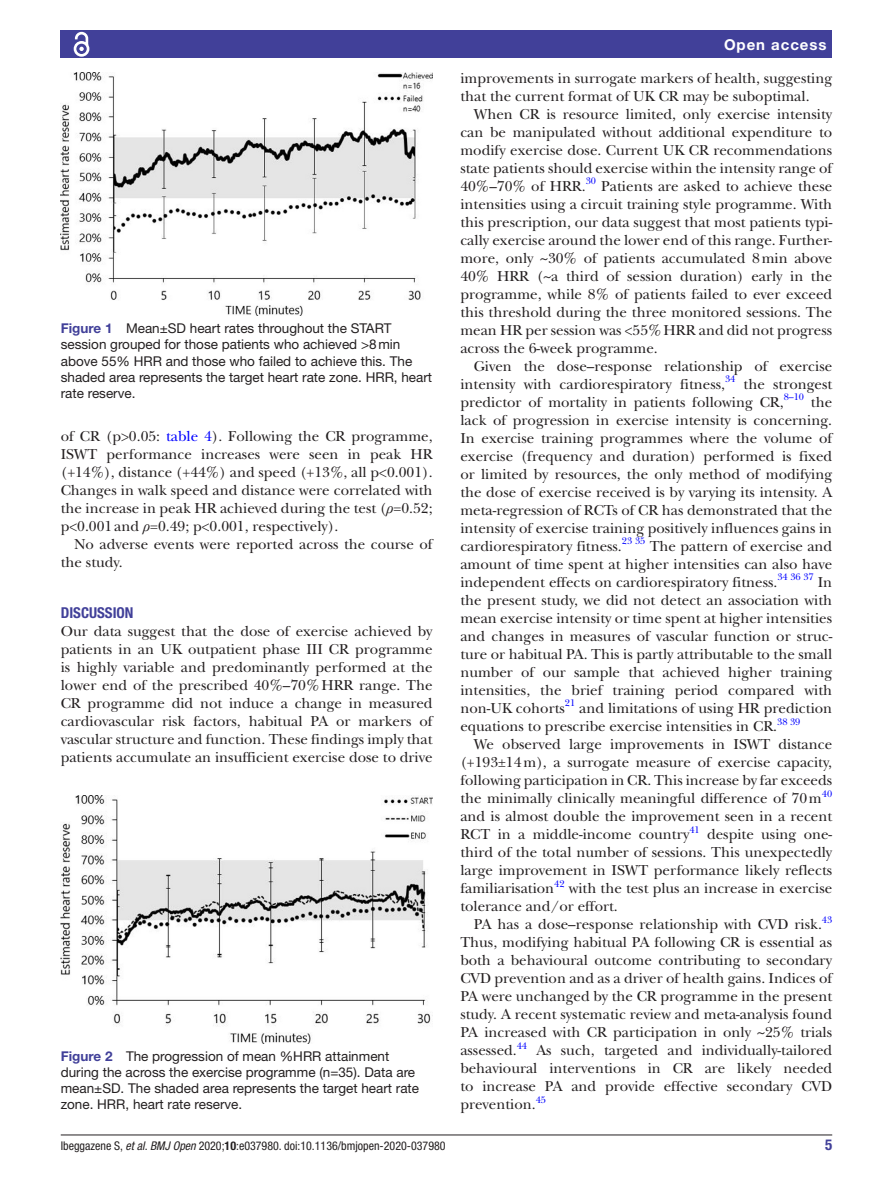
<style>
.page{position:relative;width:893px;height:1191px;background:#fff}
.page>*{position:absolute;margin:0;border:0;box-sizing:border-box;transform-origin:0 0}
.t1{font:15px/18px "New Baskerville";color:#231f20;text-align:justify}
.t2{font:700 condensed 15px "Helvetica Neue LT Std";color:#414099}
.t3{font:700 15px "Helvetica Neue LT Std";letter-spacing:.065em;color:#fff}
.t4{font:13.5px/16.2px "Helvetica Neue LT Std";color:#231f20}
.t5{font:condensed 12px "Helvetica Neue LT Std";color:#231f20}
.t6{font:9.9px "New Baskerville";color:#00f}
.s1{font-weight:700;color:#414099}
.s2{color:#00f}
.s3{font-family:"Times New Roman";font-style:italic}
.s4{font-style:italic}
.s5{font-weight:700}
</style>
<div class="page">
<hr style="left:61px;top:1134px;width:771px;height:1px;background:#231f20">
<div style="left:61px;top:31px;width:771px;height:27px;background:#414099"></div>
<svg style="left:73px;top:31px;width:17px;height:26px"></svg>
<img style="left:61px;top:73px;width:372px;height:242px">
<img style="left:61px;top:795px;width:372px;height:248px">
<p class="t4" style="left:61px;top:320px;width:373px"><span class="s1">Figure 1</span> Mean±SD heart rates throughout the START session grouped for those patients who achieved &gt;8min above 55% HRR and those who failed to achieve this. The shaded area represents the target heart rate zone. HRR, heart rate reserve.</p>
<p class="t1" style="left:61px;top:427px;width:373px">of CR (p&gt;0.05: <span class="s2">table 4</span>). Following the CR programme, ISWT performance increases were seen in peak HR (+14%), distance (+44%) and speed (+13%, all p&lt;0.001).<br>Changes in walk speed and distance were correlated with the increase in peak HR achieved during the test (<span class="s3">ρ</span>=0.52; p&lt;0.001and <span class="s3">ρ</span>=0.49; p&lt;0.001, respectively).</p>
<p class="t1" style="left:61px;top:535px;width:373px;text-indent:14px">No adverse events were reported across the course of the study.</p>
<p class="t2" style="left:61px;top:603px;width:74px">DISCUSSION</p>
<p class="t1" style="left:61px;top:622px;width:373px">Our data suggest that the dose of exercise achieved by patients in an UK outpatient phase III CR programme is highly variable and predominantly performed at the lower end of the prescribed 40%–70%HRR range. The CR programme did not induce a change in measured cardiovascular risk factors, habitual PA or markers of vascular structure and function. These findings imply that patients accumulate an insufficient exercise dose to drive</p>
<p class="t4" style="left:61px;top:1047px;width:360px"><span class="s1">Figure 2</span> The progression of mean %HRR attainment during the across the exercise programme (n=35). Data are mean±SD. The shaded area represents the target heart rate zone. HRR, heart rate reserve.</p>
<p class="t3" style="left:724px;top:35px;width:104px">Open access</p>
<p class="t1" style="left:460px;top:69px;width:373px">improvements in surrogate markers of health, suggesting that the current format of UK CR may be suboptimal.</p>
<p class="t1" style="left:460px;top:105px;width:373px;text-indent:13px">When CR is resource limited, only exercise intensity can be manipulated without additional expenditure to modify exercise dose. Current UK CR recommendations state patients should exercise within the intensity range of 40%–70% of HRR.</p>
<p class="t6" style="left:586px;top:175px;width:12px">30</p>
<p class="t1" style="left:460px;top:177px;width:373px;text-indent:141px">Patients are asked to achieve these intensities using a circuit training style programme. With this prescription, our data suggest that most patients typi&shy;cally exercise around the lower end of this range. Further&shy;more, only ~30% of patients accumulated 8min above 40% HRR (~a third of session duration) early in the programme, while 8% of patients failed to ever exceed this threshold during the three monitored sessions. The mean HR per session was &lt;55%HRR and did not progress across the 6-week programme.</p>
<p class="t1" style="left:460px;top:357px;width:373px;text-indent:14px">Given the dose–response relationship of exercise intensity with cardiorespiratory fitness,</p>
<p class="t6" style="left:725px;top:373px;width:12px">34</p>
<p class="t1" style="left:460px;top:375px;width:373px;text-indent:283px">the strongest predictor of mortality in patients following CR,</p>
<p class="t6" style="left:784px;top:391px;width:22px">8–10</p>
<p class="t1" style="left:460px;top:393px;width:373px;text-indent:351px">the lack of progression in exercise intensity is concerning.<br>In exercise training programmes where the volume of exercise (frequency and duration) performed is fixed or limited by resources, the only method of modifying the dose of exercise received is by varying its intensity. A meta-regression of RCTs of CR has demonstrated that the intensity of exercise training positively influences gains in cardiorespiratory fitness.<sup>23</sup> <sup>35</sup> The pattern of exercise and amount of time spent at higher intensities can also have independent effects on cardiorespiratory fitness.</p>
<p class="t6" style="left:777px;top:571px;width:38px">34 36 37</p>
<p class="t1" style="left:460px;top:573px;width:373px;text-indent:357px">In the present study, we did not detect an association with mean exercise intensity or time spent at higher intensities and changes in measures of vascular function or struc&shy;ture or habitual PA. This is partly attributable to the small number of our sample that achieved higher training intensities, the brief training period compared with non-UK cohorts</p>
<p class="t6" style="left:565px;top:697px;width:12px">21</p>
<p class="t1" style="left:460px;top:699px;width:373px;text-indent:119px">and limitations of using HR prediction equations to prescribe exercise intensities in CR.</p>
<p class="t6" style="left:777px;top:715px;width:25px">38 39</p>
<p class="t1" style="left:460px;top:735px;width:373px;text-indent:14px">We observed large improvements in ISWT distance (+193±14m), a surrogate measure of exercise capacity, following participation in CR. This increase by far exceeds the minimally clinically meaningful difference of 70m</p>
<p class="t6" style="left:822px;top:787px;width:12px">40</p>
<p class="t1" style="left:460px;top:807px;width:373px">and is almost double the improvement seen in a recent<br>RCT in a middle-income country</p>
<p class="t6" style="left:689px;top:823px;width:12px">41</p>
<p class="t1" style="left:460px;top:825px;width:373px;text-indent:247px">despite using one&shy;third of the total number of sessions. This unexpectedly large improvement in ISWT performance likely reflects familiarisation</p>
<p class="t6" style="left:554px;top:877px;width:12px">42</p>
<p class="t1" style="left:460px;top:879px;width:373px;text-indent:108px">with the test plus an increase in exercise tolerance and/or effort.</p>
<p class="t1" style="left:474px;top:915px;width:350px">PA has a dose–response relationship with CVD risk.</p>
<p class="t6" style="left:822px;top:913px;width:12px">43</p>
<p class="t1" style="left:460px;top:933px;width:373px">Thus, modifying habitual PA following CR is essential as both a behavioural outcome contributing to secondary CVD prevention and as a driver of health gains. Indices of PA were unchanged by the CR programme in the present study. A recent systematic review and meta-analysis found PA increased with CR participation in only ~25% trials assessed.<sup>44</sup></p>
<p class="t1" style="left:460px;top:1041px;width:373px;text-indent:76px">As such, targeted and individually-tailored behavioural interventions in CR are likely needed to increase PA and provide effective secondary CVD prevention.</p>
<p class="t6" style="left:536px;top:1093px;width:12px">45</p>
<p class="t5" style="left:61px;top:1138px;width:386px">Ibeggazene S, <span class="s4">et al</span>. <span class="s4">BMJ Open</span> 2020;<span class="s5">10</span>:e037980. doi:10.1136/bmjopen-2020-037980</p>
<p class="t2" style="left:825px;top:1135px;width:9px">5</p>
</div>
